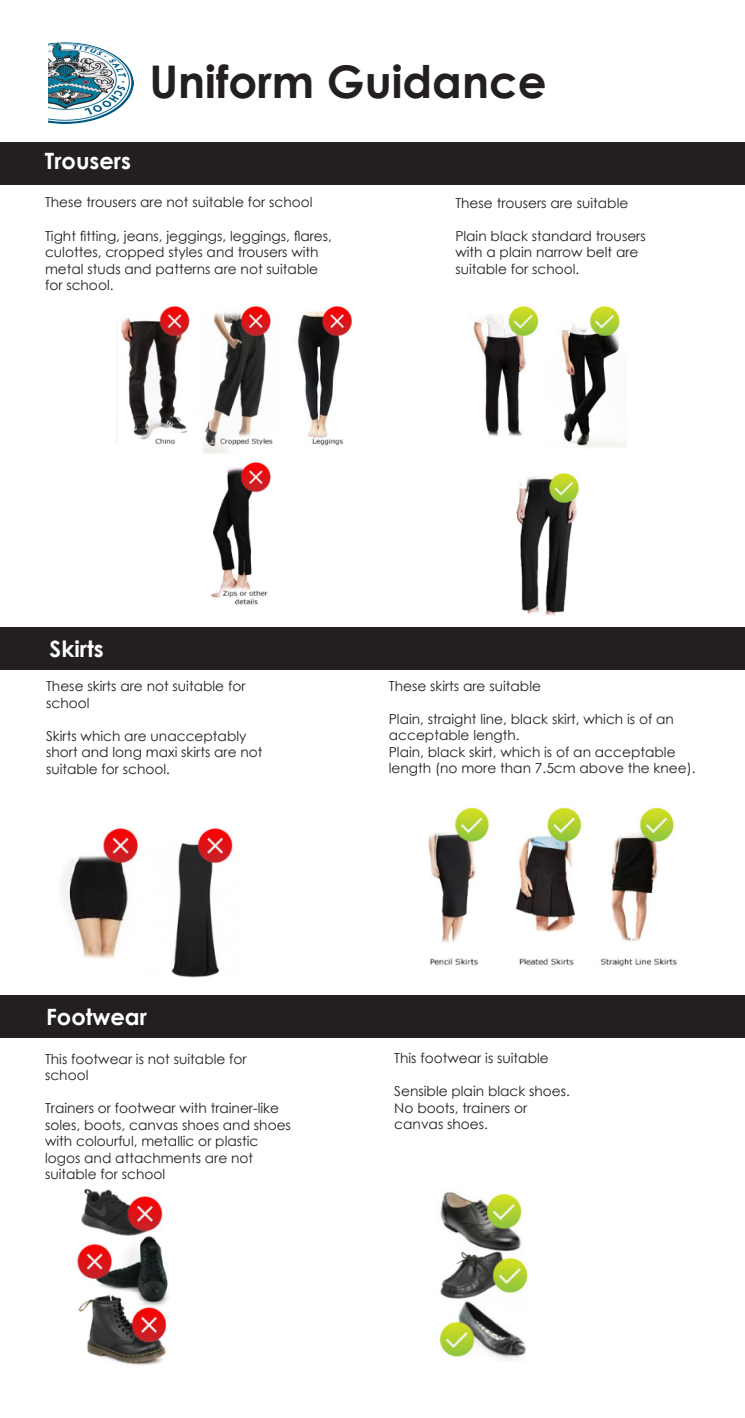
<style>
.page{position:relative;width:745px;height:1418px;background:#fff}
.page>*{position:absolute;margin:0;border:0;box-sizing:border-box;transform-origin:0 0}
.t1{font:700 45px "Century Gothic";color:#231f20}
.t2{font:700 22.5px "Century Gothic";color:#fff}
.t3{font:13.75px/16.5px "Century Gothic";color:#231f20}
</style>
<div class="page">
<img style="left:121px;top:306px;width:506px;height:310px">
<img style="left:428px;top:807px;width:249px;height:160px">
<img style="left:49px;top:42px;width:85px;height:82px">
<div style="left:0;top:142px;width:744px;height:43px;background:#231f20"></div>
<div style="left:0;top:627px;width:744px;height:42px;background:#231f20"></div>
<img style="left:76px;top:1188px;width:452px;height:177px">
<div style="left:0;top:995px;width:744px;height:42px;background:#231f20"></div>
<img style="left:63px;top:828px;width:170px;height:150px">
<p class="t2" style="left:45px;top:144px;width:87px">Trousers</p>
<p class="t1" style="left:149px;top:48px;width:398px">Uniform Guidance</p>
<p class="t3" style="left:45px;top:194px;width:269px">These trousers are not suitable for school</p>
<p class="t3" style="left:45px;top:227px;width:288px">Tight fitting, jeans, jeggings, leggings, flares, culottes, cropped styles and trousers with metal studs and patterns are not suitable for school.</p>
<p class="t3" style="left:455px;top:194px;width:174px">These trousers are suitable</p>
<p class="t3" style="left:455px;top:227px;width:192px">Plain black standard trousers with a plain narrow belt are suitable for school.</p>
<p class="t2" style="left:50px;top:631px;width:55px">Skirts</p>
<p class="t3" style="left:46px;top:677px;width:201px">These skirts are not suitable for school</p>
<p class="t3" style="left:46px;top:727px;width:218px">Skirts which are unacceptably short and long maxi skirts are not suitable for school.</p>
<p class="t2" style="left:46px;top:999px;width:102px">Footwear</p>
<p class="t3" style="left:45px;top:1050px;width:203px">This footwear is not suitable for school</p>
<p class="t3" style="left:45px;top:1099px;width:247px">Trainers or footwear with trainer-like soles, boots, canvas shoes and shoes with colourful, metallic or plastic logos and attachments are not suitable for school</p>
<p class="t3" style="left:388px;top:677px;width:154px">These skirts are suitable</p>
<p class="t3" style="left:388px;top:710px;width:286px">Plain, straight line, black skirt, which is of an acceptable length.</p>
<p class="t3" style="left:388px;top:743px;width:308px">Plain, black skirt, which is of an acceptable length (no more than 7.5cm above the knee).</p>
<p class="t3" style="left:394px;top:1049px;width:156px">This footwear is suitable</p>
<p class="t3" style="left:394px;top:1082px;width:177px">Sensible plain black shoes.<br>No boots, trainers or canvas shoes.</p>
</div>
